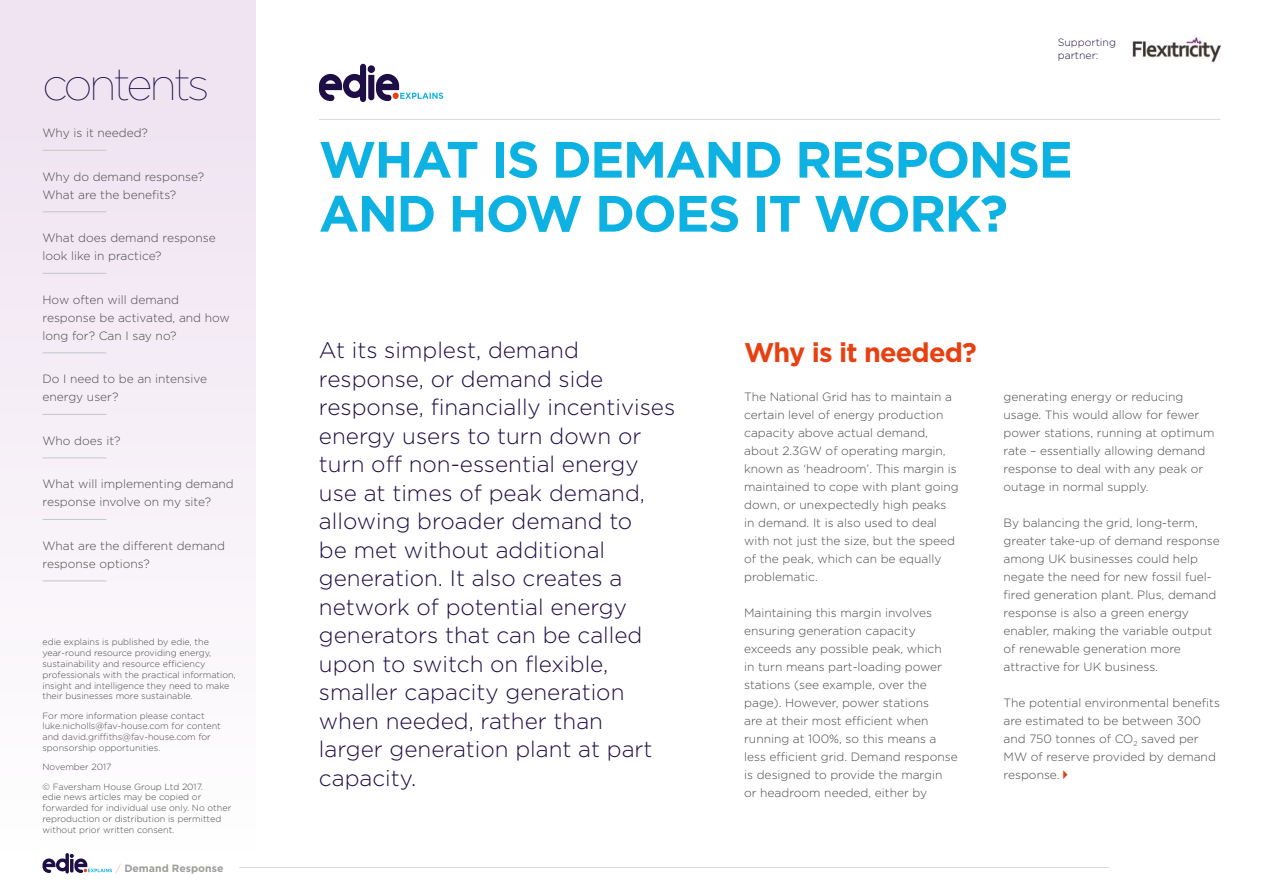
<style>
.page{position:relative;width:1263px;height:893px;background:#fff}
.page>*{position:absolute;margin:0;border:0;box-sizing:border-box;transform-origin:0 0}
.t1{font:700 51px/54px "Gotham";letter-spacing:-.03em;color:#0eb2e2}
.t2{font:100 45px "Gotham";letter-spacing:-.07em;color:#1d0e46}
.t3{font:700 27px "Gotham";letter-spacing:-.03em;color:#e74011}
.t4{font:300 22.5px/28.5px "Gotham";color:#1d0e46}
.t5{font:300 12px/18px "Gotham";color:#4a4a49}
.t6{font:300 10.5px/12.6px "Gotham";color:#1d0e46}
.t7{font:700 10.5px "Gotham";color:#9d9d9c}
.t8{font:300 9px/10.8px "Gotham";color:#4a4a49}
.s1{font-weight:300;color:#f6a981}
</style>
<div class="page">
<svg style="left:1063px;top:770px;width:4px;height:9px"></svg>
<hr style="left:319px;top:119px;width:901px;height:1px;background:#dadada">
<div style="left:0;top:0;width:255px;height:850px;background:linear-gradient(to right,#f6eff7,#f6eff7)"></div>
<hr style="left:43px;top:150px;width:63px;height:1px;background:#c6c6c6">
<hr style="left:43px;top:211px;width:63px;height:1px;background:#c6c6c6">
<hr style="left:43px;top:273px;width:63px;height:1px;background:#c6c6c6">
<hr style="left:43px;top:352px;width:63px;height:1px;background:#c6c6c6">
<hr style="left:43px;top:414px;width:63px;height:1px;background:#c6c6c6">
<hr style="left:43px;top:457px;width:63px;height:1px;background:#c6c6c6">
<hr style="left:43px;top:519px;width:63px;height:1px;background:#c6c6c6">
<hr style="left:43px;top:580px;width:63px;height:1px;background:#c6c6c6">
<svg style="left:319px;top:64px;width:124px;height:38px"></svg>
<hr style="left:239px;top:867px;width:870px;height:1px;background:#dadada">
<svg style="left:43px;top:853px;width:69px;height:20px"></svg>
<img style="left:1132px;top:37px;width:89px;height:26px">
<h2 class="t2" style="left:43px;top:56px;width:168px">contents</h2>
<p class="t5" style="left:43px;top:124px;width:107px">Why is it needed?</p>
<p class="t5" style="left:43px;top:167px;width:163px">Why do demand response?<br>What are the benefits?</p>
<p class="t5" style="left:43px;top:229px;width:175px">What does demand response look like in practice?</p>
<p class="t5" style="left:43px;top:290px;width:189px">How often will demand response be activated, and how long for? Can I say no?</p>
<p class="t5" style="left:43px;top:370px;width:166px">Do I need to be an intensive energy user?</p>
<p class="t5" style="left:43px;top:431px;width:80px">Who does it?</p>
<p class="t5" style="left:43px;top:475px;width:193px">What will implementing demand response involve on my site?</p>
<p class="t5" style="left:43px;top:536px;width:184px">What are the different demand response options?</p>
<p class="t8" style="left:43px;top:636px;width:195px">edie explains is published by edie, the year-round resource providing energy, sustainability and resource efficiency professionals with the practical information, insight and intelligence they need to make their businesses more sustainable.</p>
<p class="t8" style="left:43px;top:710px;width:180px">For more information please contact luke.nicholls@fav-house.com for content and david.griffiths@fav-house.com for sponsorship opportunities.</p>
<p class="t8" style="left:43px;top:757px;width:162px;line-height:19.4px">November 2017<br>© Faversham House Group Ltd 2017.</p>
<p class="t8" style="left:43px;top:792px;width:190px">edie news articles may be copied or forwarded for individual use only. No other reproduction or distribution is permitted without prior written consent.</p>
<p class="t7" style="left:116px;top:861px;width:109px"><span class="s1">/</span> Demand Response</p>
<p class="t6" style="left:1058px;top:36px;width:60px">Supporting partner:</p>
<h1 class="t1" style="left:319px;top:132px;width:755px">WHAT IS DEMAND RESPONSE<br>AND HOW DOES IT WORK?</h1>
<p class="t4" style="left:319px;top:335px;width:358px">At its simplest, demand response, or demand side response, financially incentivises energy users to turn down or turn off non-essential energy use at times of peak demand, allowing broader demand to<br>be met without additional generation. It also creates a network of potential energy generators that can be called upon to switch on flexible, smaller capacity generation when needed, rather than<br>larger generation plant at part capacity.</p>
<h3 class="t3" style="left:744px;top:334px;width:234px">Why is it needed?</h3>
<p class="t5" style="left:744px;top:387px;width:216px">The National Grid has to maintain a certain level of energy production capacity above actual demand, about 2.3GW of operating margin, known as ‘headroom’. This margin is maintained to cope with plant going down, or unexpectedly high peaks in demand. It is also used to deal with not just the size, but the speed of the peak, which can be equally problematic.</p>
<p class="t5" style="left:744px;top:603px;width:215px">Maintaining this margin involves ensuring generation capacity exceeds any possible peak, which<br>in turn means part-loading power stations (see example, over the page). However, power stations<br>are at their most efficient when running at 100%, so this means a less efficient grid. Demand response is designed to provide the margin or headroom needed, either by</p>
<p class="t5" style="left:1003px;top:387px;width:212px">generating energy or reducing usage. This would allow for fewer power stations, running at optimum rate – essentially allowing demand response to deal with any peak or outage in normal supply.</p>
<p class="t5" style="left:1003px;top:513px;width:218px">By balancing the grid, long-term, greater take-up of demand response among UK businesses could help negate the need for new fossil fuel&shy;fired generation plant. Plus, demand response is also a green energy enabler, making the variable output of renewable generation more attractive for UK business.</p>
<p class="t5" style="left:1003px;top:693px;width:218px">The potential environmental benefits are estimated to be between 300 and 750 tonnes of CO<sub>2</sub> saved per<br>MW of reserve provided by demand response.</p>
</div>
